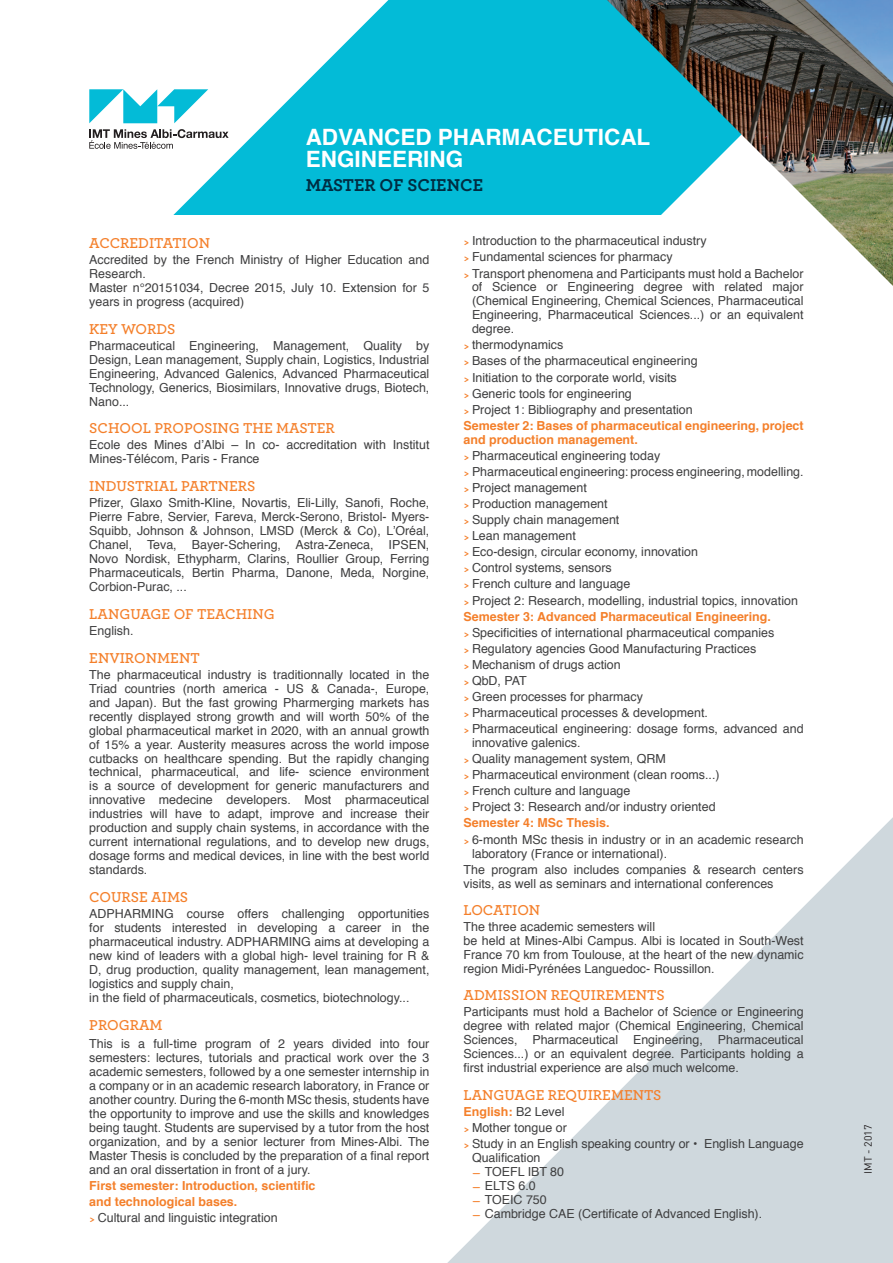
<style>
.page{position:relative;width:893px;height:1263px;background:#fff}
.page>*{position:absolute;margin:0;border:0;box-sizing:border-box;transform-origin:0 0}
.t1{font:700 22.5px/22.5px "Helvetica";color:#fff}
.t2{font:700 18px "Archer";color:#002c41}
.t3{font:600 15px "Archer";color:#f47f2a}
.t4{font:12.45px/14px "Helvetica";color:#3e3e3f}
.t5{font:700 12.45px/16px "Helvetica";color:#f47f2a}
.t6{font:10.5px "DINOT";color:#231f20}
.s1{font-family:"Bryant";font-size:9px}
.s2{font-weight:400;color:#3e3e3f}
.s3{font-family:"Bryant";font-weight:700;font-size:9px;color:#f47f2a}
.s4{font-weight:700;color:#f47f2a}
</style>
<div class="page">
<div style="left:0;top:0;width:893px;height:215px;background:#03bbd7"></div>
<svg style="left:0;top:0;width:388px;height:215px;fill:#fff"></svg>
<svg style="left:447px;top:817px;width:446px;height:446px"></svg>
<img style="left:607px;top:0;width:286px;height:286px">
<svg style="left:89px;top:89px;width:119px;height:34px"></svg>
<svg style="left:89px;top:129px;width:140px;height:20px;background:#c7c6c6"></svg>
<h1 class="t1" style="left:306px;top:126px;width:346px">Advanced Pharmaceutical<br>Engineering</h1>
<h2 class="t2" style="left:306px;top:171px;width:179px">MASTER OF SCIENCE</h2>
<p class="t3" style="left:89px;top:232px;width:122px">ACCREDITATION</p>
<p class="t4" style="left:89px;top:253px;width:342px">Accredited by the French Ministry of Higher Education and Research.<br>Master n°20151034, Decree 2015, July 10. Extension for 5 years in progress (acquired)</p>
<p class="t3" style="left:89px;top:318px;width:87px">KEY WORDS</p>
<p class="t4" style="left:89px;top:339px;width:342px;text-align:justify">Pharmaceutical Engineering, Management, Quality by Design, Lean management, Supply chain, Logistics, Industrial Engineering, Advanced Galenics, Advanced Pharmaceutical Technology, Generics, Biosimilars, Innovative drugs, Biotech, Nano...</p>
<p class="t3" style="left:89px;top:417px;width:247px">SCHOOL PROPOSING THE MASTER</p>
<p class="t4" style="left:89px;top:438px;width:342px">Ecole des Mines d’Albi – In co- accreditation with Institut<br>Mines-Télécom, Paris - France</p>
<p class="t3" style="left:89px;top:475px;width:168px">INDUSTRIAL PARTNERS</p>
<p class="t4" style="left:89px;top:496px;width:342px;text-align:justify">Pfizer, Glaxo Smith-Kline, Novartis, Eli-Lilly, Sanofi, Roche, Pierre Fabre, Servier, Fareva, Merck-Serono, Bristol- Myers-Squibb, Johnson &amp; Johnson, LMSD (Merck &amp; Co), L’Oréal, Chanel, Teva, Bayer-Schering, Astra-Zeneca, IPSEN, Novo Nordisk, Ethypharm, Clarins, Roullier Group, Ferring Pharmaceuticals, Bertin Pharma, Danone, Meda, Norgine, Corbion-Purac, ...</p>
<p class="t3" style="left:89px;top:603px;width:187px">LANGUAGE OF TEACHING</p>
<p class="t4" style="left:89px;top:624px;width:46px">English.</p>
<p class="t3" style="left:89px;top:646px;width:112px">ENVIRONMENT</p>
<p class="t4" style="left:89px;top:668px;width:342px;text-align:justify">The pharmaceutical industry is traditionnally located in the Triad countries (north america - US &amp; Canada-, Europe, and Japan). But the fast growing Pharmerging markets has recently displayed strong growth and will worth 50% of the global pharmaceutical market in 2020, with an annual growth of 15% a year. Austerity measures across the world impose cutbacks on healthcare spending. But the rapidly changing technical, pharmaceutical, and life- science environment is a source of development for generic manufacturers and innovative medecine developers. Most pharmaceutical industries will have to adapt, improve and increase their production and supply chain systems, in accordance with the current international regulations, and to develop new drugs, dosage forms and medical devices, in line with the best world standards.</p>
<p class="t3" style="left:89px;top:886px;width:100px">COURSE AIMS</p>
<p class="t4" style="left:89px;top:907px;width:342px">ADPHARMING course offers challenging opportunities for students interested in developing a career in the pharmaceutical industry. ADPHARMING aims at developing a new kind of leaders with a global high- level training for R &amp; D, drug production, quality management, lean management, logistics and supply chain,<br>in the field of pharmaceuticals, cosmetics, biotechnology...</p>
<p class="t3" style="left:89px;top:1013px;width:75px">PROGRAM</p>
<p class="t4" style="left:89px;top:1037px;width:342px;text-align:justify">This is a full-time program of 2 years divided into four semesters: lectures, tutorials and practical work over the 3 academic semesters, followed by a one semester internship in a company or in an academic research laboratory, in France or another country. During the 6-month MSc thesis, students have the opportunity to improve and use the skills and knowledges being taught. Students are supervised by a tutor from the host organization, and by a senior lecturer from Mines-Albi. The Master Thesis is concluded by the preparation of a final report and an oral dissertation in front of a jury.</p>
<p class="t5" style="left:89px;top:1177px;width:228px">First semester: Introduction, scientific and technological bases.<br><span class="s1">&gt;</span> <span class="s2">Cultural and linguistic integration</span></p>
<p class="t4" style="left:463px;top:233px;width:342px;line-height:16px"><span class="s3">&gt;</span> Introduction to the pharmaceutical industry<br><span class="s3">&gt;</span> Fundamental sciences for pharmacy<br><span class="s3">&gt;</span> Transport phenomena and Participants must hold a Bachelor</p>
<p class="t4" style="left:472px;top:280px;width:333px;text-align:justify">of Science or Engineering degree with related major (Chemical Engineering, Chemical Sciences, Pharmaceutical Engineering, Pharmaceutical Sciences...) or an equivalent degree.</p>
<p class="t4" style="left:463px;top:337px;width:342px;line-height:16px"><span class="s3">&gt;</span> thermodynamics<br><span class="s3">&gt;</span> Bases of the pharmaceutical engineering<br><span class="s3">&gt;</span> Initiation to the corporate world, visits<br><span class="s3">&gt;</span> Generic tools for engineering<br><span class="s3">&gt;</span> Project 1: Bibliography and presentation<br><span class="s4">Semester 2: Bases of pharmaceutical engineering, project</span></p>
<p class="t4" style="left:463px;top:432px;width:342px;line-height:16px"><span class="s4">and production management.<br></span><span class="s3">&gt;</span> Pharmaceutical engineering today<br><span class="s3">&gt;</span> Pharmaceutical engineering: process engineering, modelling. <span class="s3">&gt;</span> Project management<br><span class="s3">&gt;</span> Production management<br><span class="s3">&gt;</span> Supply chain management<br><span class="s3">&gt;</span> Lean management<br><span class="s3">&gt;</span> Eco-design, circular economy, innovation<br><span class="s3">&gt;</span> Control systems, sensors<br><span class="s3">&gt;</span> French culture and language<br><span class="s3">&gt;</span> Project 2: Research, modelling, industrial topics, innovation <span class="s4">Semester 3: Advanced Pharmaceutical Engineering.<br></span><span class="s3">&gt;</span> Specificities of international pharmaceutical companies<br><span class="s3">&gt;</span> Regulatory agencies Good Manufacturing Practices<br><span class="s3">&gt;</span> Mechanism of drugs action<br><span class="s3">&gt;</span> QbD, PAT<br><span class="s3">&gt;</span> Green processes for pharmacy<br><span class="s3">&gt;</span> Pharmaceutical processes &amp; development.<br><span class="s3">&gt;</span> Pharmaceutical engineering: dosage forms, advanced and</p>
<p class="t4" style="left:463px;top:735px;width:342px;line-height:16px;text-indent:9px">innovative galenics.<br><span class="s3">&gt;</span> Quality management system, QRM<br><span class="s3">&gt;</span> Pharmaceutical environment (clean rooms...)<br><span class="s3">&gt;</span> French culture and language<br><span class="s3">&gt;</span> Project 3: Research and/or industry oriented<br><span class="s4">Semester 4: MSc Thesis.<br></span><span class="s3">&gt;</span> 6-month MSc thesis in industry or in an academic research</p>
<p class="t4" style="left:463px;top:845px;width:342px;line-height:16px;text-indent:9px">laboratory (France or international).<br>The program also includes companies &amp; research centers</p>
<p class="t4" style="left:463px;top:876px;width:311px">visits, as well as seminars and international conferences</p>
<p class="t3" style="left:463px;top:899px;width:78px">LOCATION</p>
<p class="t4" style="left:463px;top:920px;width:342px">The three academic semesters will<br>be held at Mines-Albi Campus. Albi is located in South-West France 70 km from Toulouse, at the heart of the new dynamic region Midi-Pyrénées Languedoc- Roussillon.</p>
<p class="t3" style="left:463px;top:984px;width:203px">ADMISSION REQUIREMENTS</p>
<p class="t4" style="left:463px;top:1005px;width:342px;text-align:justify">Participants must hold a Bachelor of Science or Engineering degree with related major (Chemical Engineering, Chemical Sciences, Pharmaceutical Engineering, Pharmaceutical Sciences...) or an equivalent degree. Participants holding a first industrial experience are also much welcome.</p>
<p class="t3" style="left:463px;top:1083px;width:200px">LANGUAGE REQUIREMENTS</p>
<p class="t4" style="left:463px;top:1104px;width:342px;line-height:16px"><span class="s4">English:</span> B2 Level<br><span class="s3">&gt;</span> Mother tongue or<br><span class="s3">&gt;</span> Study in an English speaking country or • English Language</p>
<p class="t4" style="left:472px;top:1151px;width:70px">Qualification</p>
<p class="t4" style="left:472px;top:1165px;width:94px"><span class="s3">—</span> TOEFL IBT 80</p>
<p class="t4" style="left:472px;top:1179px;width:65px"><span class="s3">—</span> ELTS 6.0</p>
<p class="t4" style="left:472px;top:1193px;width:76px"><span class="s3">—</span> TOEIC 750</p>
<p class="t4" style="left:472px;top:1207px;width:292px"><span class="s3">—</span> Cambridge CAE (Certificate of Advanced English).</p>
<p class="t6" style="left:861px;top:1174px;width:50px;rotate:-90deg">IMT - 2017</p>
</div>
